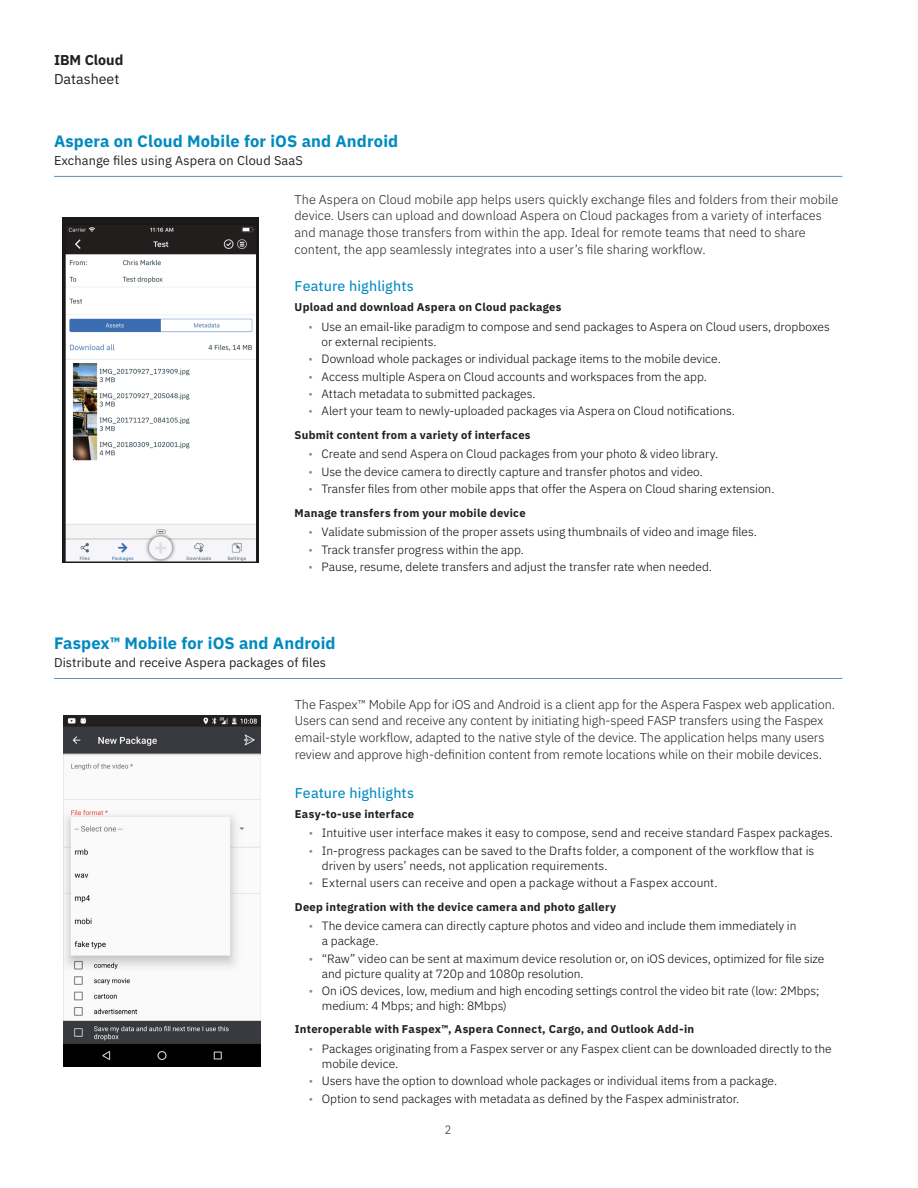
<style>
.page{position:relative;width:918px;height:1188px;background:#fff}
.page>*{position:absolute;margin:0;border:0;box-sizing:border-box;transform-origin:0 0}
.text-head{font:700 16.5px "IBM Plex Sans";letter-spacing:.01em;color:#008ac0}
.text-head3{font:14.25px "IBM Plex Sans Text";letter-spacing:.01em;color:#008ac0}
.t1{font:14.25px "IBM Plex Sans";color:#231f20}
.t2{font:700 14.25px "IBM Plex Sans";color:#231f20}
.text{font:300 12.75px/16.8px "IBM Plex Sans";letter-spacing:-.01em;color:#231f20}
.caption_1{font:12.75px "IBM Plex Sans";letter-spacing:.01em;color:#231f20}
.t3{font:300 12px/15px "IBM Plex Sans";color:#000}
.t4{font:300 12px "IBM Plex Sans Cond";color:#231f20}
.text-head2{font:700 11.25px "IBM Plex Sans";letter-spacing:.025em;color:#231f20}
.s1{font-family:"Gotham";font-weight:400;font-size:10.5px;color:#6691b5}
</style>
<div class="page">
<hr style="left:54px;top:176px;width:788px;height:1px;background:#6691b5">
<hr style="left:54px;top:678px;width:788px;height:1px;background:#6691b5">
<img style="left:63px;top:218px;width:195px;height:345px">
<img style="left:63px;top:716px;width:197px;height:350px">
<p class="t2" style="left:54px;top:49px;width:71px">IBM Cloud</p>
<p class="t1" style="left:54px;top:68px;width:67px">Datasheet</p>
<p class="text-head" style="left:54px;top:128px;width:346px">Aspera on Cloud Mobile for iOS and Android</p>
<p class="caption_1" style="left:54px;top:151px;width:250px">Exchange files using Aspera on Cloud SaaS</p>
<p class="text" style="left:295px;top:190px;width:545px">The Aspera on Cloud mobile app helps users quickly exchange files and folders from their mobile device. Users can upload and download Aspera on Cloud packages from a variety of interfaces and manage those transfers from within the app. Ideal for remote teams that need to share content, the app seamlessly integrates into a user’s file sharing workflow.</p>
<p class="text-head3" style="left:295px;top:275px;width:121px">Feature highlights</p>
<p class="text-head2" style="left:295px;top:298px;width:268px">Upload and download Aspera on Cloud packages</p>
<p class="t3" style="left:322px;top:318px;width:510px;text-indent:-14px"><span class="s1">•</span> Use an email-like paradigm to compose and send packages to Aspera on Cloud users, dropboxes or external recipients.</p>
<p class="t3" style="left:308px;top:350px;width:414px"><span class="s1">•</span> Download whole packages or individual package items to the mobile device.</p>
<p class="t3" style="left:308px;top:368px;width:400px"><span class="s1">•</span> Access multiple Aspera on Cloud accounts and workspaces from the app.</p>
<p class="t3" style="left:308px;top:385px;width:229px"><span class="s1">•</span> Attach metadata to submitted packages.</p>
<p class="t3" style="left:308px;top:403px;width:428px"><span class="s1">•</span> Alert your team to newly-uploaded packages via Aspera on Cloud notifications.</p>
<p class="text-head2" style="left:295px;top:426px;width:238px">Submit content from a variety of interfaces</p>
<p class="t3" style="left:308px;top:446px;width:412px"><span class="s1">•</span> Create and send Aspera on Cloud packages from your photo &amp; video library.</p>
<p class="t3" style="left:308px;top:463px;width:396px"><span class="s1">•</span> Use the device camera to directly capture and transfer photos and video.</p>
<p class="t3" style="left:308px;top:481px;width:468px"><span class="s1">•</span> Transfer files from other mobile apps that offer the Aspera on Cloud sharing extension.</p>
<p class="text-head2" style="left:295px;top:504px;width:233px">Manage transfers from your mobile device</p>
<p class="t3" style="left:308px;top:523px;width:450px"><span class="s1">•</span> Validate submission of the proper assets using thumbnails of video and image files.</p>
<p class="t3" style="left:308px;top:541px;width:217px"><span class="s1">•</span> Track transfer progress within the app.</p>
<p class="t3" style="left:308px;top:558px;width:405px"><span class="s1">•</span> Pause, resume, delete transfers and adjust the transfer rate when needed.</p>
<p class="text-head" style="left:54px;top:630px;width:283px">Faspex™ Mobile for iOS and Android</p>
<p class="caption_1" style="left:54px;top:653px;width:274px">Distribute and receive Aspera packages of files</p>
<p class="text" style="left:295px;top:695px;width:542px">The Faspex™ Mobile App for iOS and Android is a client app for the Aspera Faspex web application.<br>Users can send and receive any content by initiating high-speed FASP transfers using the Faspex email-style workflow, adapted to the native style of the device. The application helps many users review and approve high-definition content from remote locations while on their mobile devices.</p>
<p class="text-head3" style="left:295px;top:782px;width:121px">Feature highlights</p>
<p class="text-head2" style="left:295px;top:805px;width:121px">Easy-to-use interface</p>
<p class="t3" style="left:308px;top:825px;width:526px"><span class="s1">•</span> Intuitive user interface makes it easy to compose, send and receive standard Faspex packages.</p>
<p class="t3" style="left:322px;top:842px;width:494px;text-indent:-14px"><span class="s1">•</span> In-progress packages can be saved to the Drafts folder, a component of the workflow that is driven by users’ needs, not application requirements.</p>
<p class="t3" style="left:308px;top:874px;width:411px"><span class="s1">•</span> External users can receive and open a package without a Faspex account.</p>
<p class="text-head2" style="left:295px;top:898px;width:323px">Deep integration with the device camera and photo gallery</p>
<p class="t3" style="left:322px;top:917px;width:476px;text-indent:-14px"><span class="s1">•</span> The device camera can directly capture photos and video and include them immediately in a package.</p>
<p class="t3" style="left:322px;top:950px;width:504px;text-indent:-14px"><span class="s1">•</span> “Raw” video can be sent at maximum device resolution or, on iOS devices, optimized for file size and picture quality at 720p and 1080p resolution.</p>
<p class="t3" style="left:322px;top:982px;width:499px;text-indent:-14px"><span class="s1">•</span> On iOS devices, low, medium and high encoding settings control the video bit rate (low: 2Mbps; medium: 4 Mbps; and high: 8Mbps)</p>
<p class="text-head2" style="left:295px;top:1021px;width:401px">Interoperable with Faspex™, Aspera Connect, Cargo, and Outlook Add-in</p>
<p class="t3" style="left:322px;top:1040px;width:511px;text-indent:-14px"><span class="s1">•</span> Packages originating from a Faspex server or any Faspex client can be downloaded directly to the mobile device.</p>
<p class="t3" style="left:308px;top:1073px;width:470px"><span class="s1">•</span> Users have the option to download whole packages or individual items from a package.</p>
<p class="t3" style="left:308px;top:1090px;width:433px"><span class="s1">•</span> Option to send packages with metadata as defined by the Faspex administrator.</p>
<p class="t4" style="left:445px;top:1121px;width:8px">2</p>
</div>
